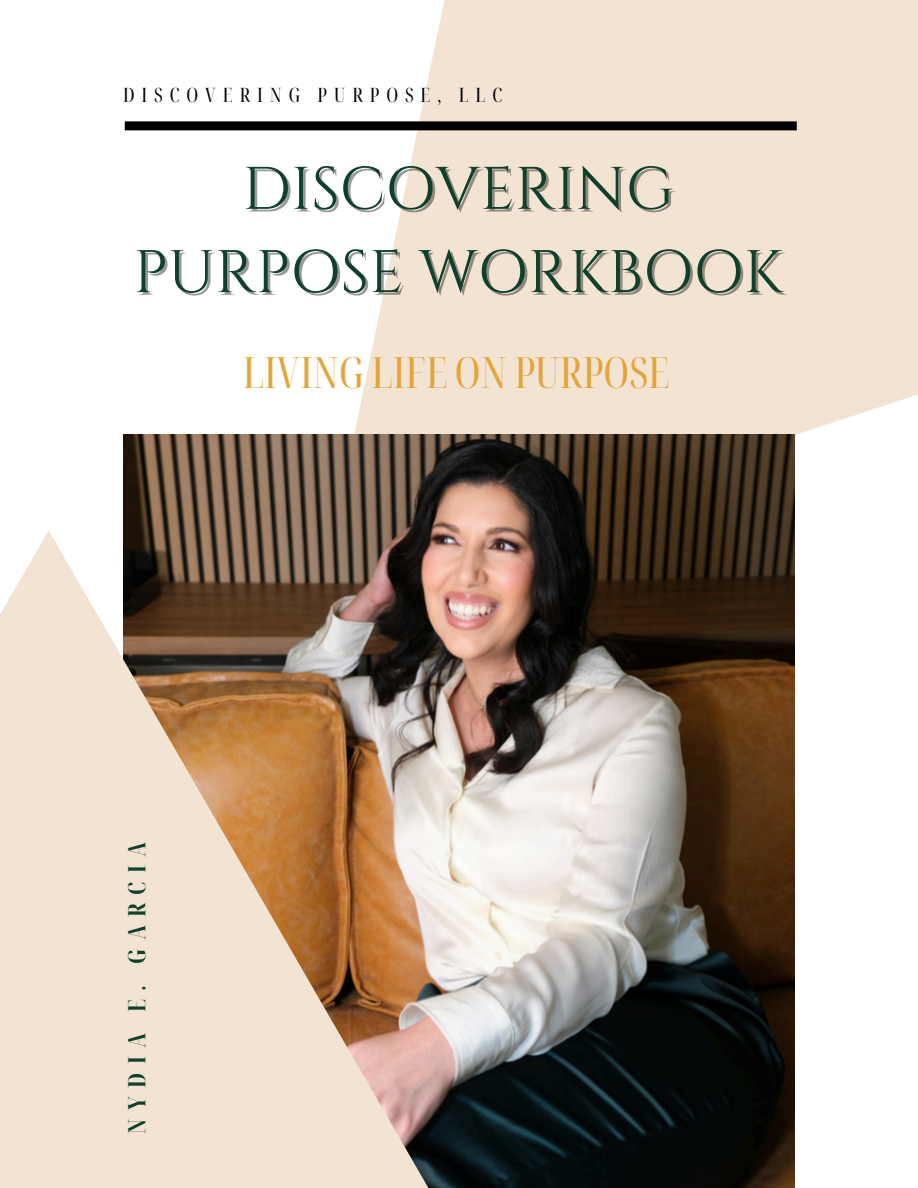
<style>
.page{position:relative;width:918px;height:1188px;background:#fff}
.page>*{position:absolute;margin:0;border:0;box-sizing:border-box;transform-origin:0 0}
.t1{font:60px "Cinzel";color:#0f402b}
.t2{font:extra-condensed 43.05px "Noto Serif Display";color:#e4a437}
.t3{font:700 extra-condensed 24px "Noto Serif Display";letter-spacing:.35em;color:#0f402b}
.t4{font:extra-condensed 19.8px "Noto Serif Display";letter-spacing:.35em;color:#000}
</style>
<div class="page">
<svg style="left:321px;top:0;width:597px;height:435px;background:#f4e6d9"></svg>
<img style="left:123px;top:434px;width:672px;height:754px">
<div style="left:125px;top:121px;width:672px;height:9px;background:#000"></div>
<img style="left:0;top:530px;width:524px;height:658px">
<h1 class="t4" style="left:123px;top:81px;width:381px">DISCOVERING PURPOSE, LLC</h1>
<p class="t1" style="left:242px;top:151px;width:433px">DISCOVERING</p>
<p class="t1" style="left:133px;top:234px;width:651px">PURPOSE WORKBOOK</p>
<p class="t2" style="left:243px;top:342px;width:428px">LIVING LIFE ON PURPOSE</p>
<h2 class="t3" style="left:120px;top:1134px;width:294px;rotate:-90deg">NYDIA E. GARCIA</h2>
</div>
